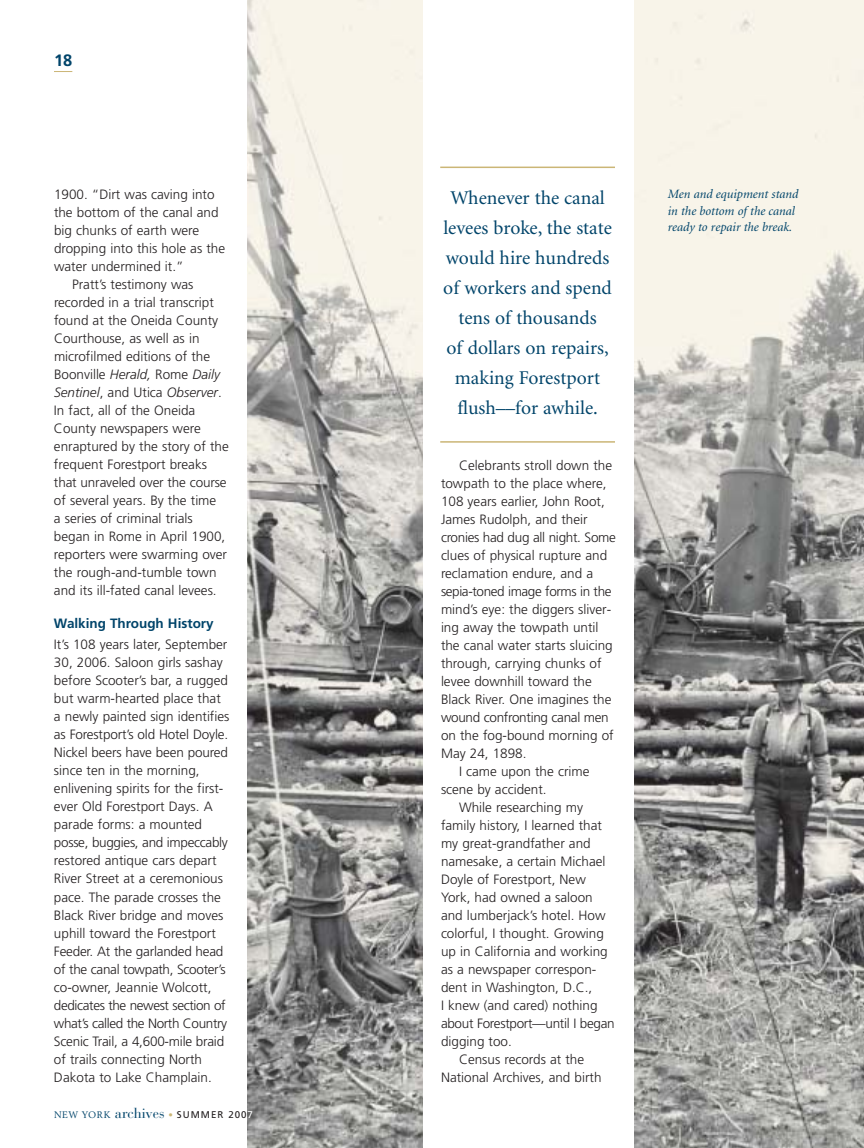
<style>
.page{position:relative;width:864px;height:1148px;background:#fff}
.page>*{position:absolute;margin:0;border:0;box-sizing:border-box;transform-origin:0 0}
.t1{font:19.5px/30px "Minion";color:#00446a;text-align:center}
.t2{font:700 16.5px "Frutiger";color:#00446a}
.t3{font:300 13.5px/18px "Frutiger";color:#231f20}
.t4{font:300 13.5px "Frutiger";letter-spacing:-.02em;color:#231f20}
.t5{font:italic 300 13.5px "Frutiger";color:#231f20}
.t6{font:300 13.5px "Frutiger";letter-spacing:-.03em;color:#231f20}
.t7{font:700 13.5px "Frutiger";color:#00446a}
.t8{font:italic 12.75px/16.5px "Minion";color:#00446a}
.t9{font:9.75px "Frutiger";letter-spacing:.1em;color:#231f20}
.s1{font-style:italic}
.s2{font-style:normal}
.s3{font-family:"Berling";font-size:9.3px;color:#00446a}
.s4{font-family:"Bauer Bodoni";font-size:14.25px;color:#00446a}
.s5{font-family:"Bauer Bodoni";font-size:9px;color:#cbb676}
.s6{color:#fff}
</style>
<div class="page">
<img style="left:634px;top:0;width:230px;height:1147px">
<img style="left:248px;top:0;width:175px;height:1147px">
<svg style="left:54px;top:71px;width:18px;height:1px"></svg>
<hr style="left:440px;top:166px;width:175px;height:2px;background:#cbb676">
<hr style="left:440px;top:441px;width:175px;height:1px;background:#cbb676">
<p class="t2" style="left:54px;top:54px;width:20px">18</p>
<p class="t3" style="left:54px;top:186px;width:162px">1900. “Dirt was caving into</p>
<p class="t3" style="left:54px;top:204px;width:166px">the bottom of the canal and</p>
<p class="t3" style="left:54px;top:222px;width:147px">big chunks of earth were</p>
<p class="t3" style="left:54px;top:240px;width:173px">dropping into this hole as the</p>
<p class="t3" style="left:54px;top:258px;width:131px">water undermined it.”</p>
<p class="t3" style="left:72px;top:276px;width:123px">Pratt’s testimony was</p>
<p class="t3" style="left:54px;top:294px;width:161px">recorded in a trial transcript</p>
<p class="t3" style="left:54px;top:312px;width:166px">found at the Oneida County</p>
<p class="t3" style="left:54px;top:330px;width:147px">Courthouse, as well as in</p>
<p class="t3" style="left:54px;top:348px;width:158px">microfilmed editions of the</p>
<p class="t3" style="left:54px;top:366px;width:168px">Boonville <span class="s1">Herald,</span> Rome <span class="s1">Daily</span></p>
<p class="t5" style="left:54px;top:387px;width:169px">Sentinel<span class="s2">, and Utica</span> Observer<span class="s2">.</span></p>
<p class="t3" style="left:54px;top:402px;width:143px">In fact, all of the Oneida</p>
<p class="t3" style="left:54px;top:420px;width:148px">County newspapers were</p>
<p class="t3" style="left:54px;top:438px;width:176px">enraptured by the story of the</p>
<p class="t3" style="left:54px;top:456px;width:155px">frequent Forestport breaks</p>
<p class="t3" style="left:54px;top:474px;width:174px">that unraveled over the course</p>
<p class="t3" style="left:54px;top:492px;width:164px">of several years. By the time</p>
<p class="t3" style="left:54px;top:510px;width:140px">a series of criminal trials</p>
<p class="t3" style="left:54px;top:528px;width:173px">began in Rome in April 1900,</p>
<p class="t3" style="left:54px;top:546px;width:175px">reporters were swarming over</p>
<p class="t3" style="left:54px;top:564px;width:164px">the rough-and-tumble town</p>
<p class="t3" style="left:54px;top:582px;width:164px">and its ill-fated canal levees.</p>
<p class="t7" style="left:54px;top:618px;width:161px">Walking Through History</p>
<p class="t3" style="left:54px;top:636px;width:177px">It’s 108 years later, September<br>30, 2006. Saloon girls sashay before Scooter’s bar, a rugged but warm-hearted place that a newly painted sign identifies as Forestport’s old Hotel Doyle.<br>Nickel beers have been poured since ten in the morning, enlivening spirits for the first&shy;ever Old Forestport Days. A parade forms: a mounted posse, buggies, and impeccably restored antique cars depart<br>River Street at a ceremonious pace. The parade crosses the<br>Black River bridge and moves uphill toward the Forestport<br>Feeder. At the garlanded head of the canal towpath, Scooter’s co-owner, Jeannie Wolcott, dedicates the newest section of what’s called the North Country<br>Scenic Trail, a 4,600-mile braid of trails connecting North<br>Dakota to Lake Champlain.</p>
<p class="t9" style="left:54px;top:1110px;width:201px"><span class="s3">NEW YORK</span> <span class="s4">archives</span> <span class="s5">•</span> SUMMER 200<span class="s6">7</span></p>
<h1 class="t1" style="left:443px;top:184px;width:170px">Whenever the canal levees broke, the state would hire hundreds of workers and spend tens of thousands<br>of dollars on repairs, making Forestport flush––for awhile.</h1>
<p class="t8" style="left:668px;top:187px;width:132px">Men and equipment stand in the bottom of the canal ready to repair the break.</p>
<p class="t3" style="left:459px;top:457px;width:155px">Celebrants stroll down the</p>
<p class="t3" style="left:441px;top:475px;width:167px">towpath to the place where,</p>
<p class="t3" style="left:441px;top:493px;width:165px">108 years earlier, John Root,</p>
<p class="t3" style="left:441px;top:511px;width:148px">James Rudolph, and their</p>
<p class="t4" style="left:441px;top:531px;width:176px">cronies had dug all night. Some</p>
<p class="t3" style="left:441px;top:547px;width:168px">clues of physical rupture and</p>
<p class="t3" style="left:441px;top:565px;width:154px">reclamation endure, and a</p>
<p class="t6" style="left:441px;top:585px;width:172px">sepia-toned image forms in the</p>
<p class="t3" style="left:441px;top:601px;width:172px">mind’s eye: the diggers sliver-</p>
<p class="t3" style="left:441px;top:619px;width:159px">ing away the towpath until</p>
<p class="t3" style="left:441px;top:637px;width:173px">the canal water starts sluicing</p>
<p class="t3" style="left:441px;top:655px;width:162px">through, carrying chunks of</p>
<p class="t3" style="left:441px;top:673px;width:152px">levee downhill toward the</p>
<p class="t3" style="left:441px;top:691px;width:172px">Black River. One imagines the</p>
<p class="t4" style="left:441px;top:711px;width:169px">wound confronting canal men</p>
<p class="t3" style="left:441px;top:727px;width:174px">on the fog-bound morning of</p>
<p class="t3" style="left:441px;top:745px;width:87px">May 24, 1898.</p>
<p class="t3" style="left:459px;top:763px;width:132px">I came upon the crime</p>
<p class="t3" style="left:441px;top:781px;width:107px">scene by accident.</p>
<p class="t3" style="left:459px;top:799px;width:125px">While researching my</p>
<p class="t3" style="left:441px;top:817px;width:162px">family history, I learned that</p>
<p class="t3" style="left:441px;top:835px;width:151px">my great-grandfather and</p>
<p class="t3" style="left:441px;top:853px;width:166px">namesake, a certain Michael</p>
<p class="t3" style="left:441px;top:871px;width:146px">Doyle of Forestport, New</p>
<p class="t3" style="left:441px;top:889px;width:153px">York, had owned a saloon</p>
<p class="t3" style="left:441px;top:907px;width:166px">and lumberjack’s hotel. How</p>
<p class="t3" style="left:441px;top:925px;width:164px">colorful, I thought. Growing</p>
<p class="t3" style="left:441px;top:943px;width:168px">up in California and working</p>
<p class="t3" style="left:441px;top:961px;width:157px">as a newspaper correspon-</p>
<p class="t3" style="left:441px;top:979px;width:153px">dent in Washington, D.C.,</p>
<p class="t3" style="left:441px;top:997px;width:158px">I knew (and cared) nothing</p>
<p class="t4" style="left:441px;top:1017px;width:175px">about Forestport—until I began</p>
<p class="t3" style="left:441px;top:1033px;width:72px">digging too.</p>
<p class="t3" style="left:459px;top:1051px;width:127px">Census records at the</p>
<p class="t3" style="left:441px;top:1069px;width:162px">National Archives, and birth</p>
</div>
